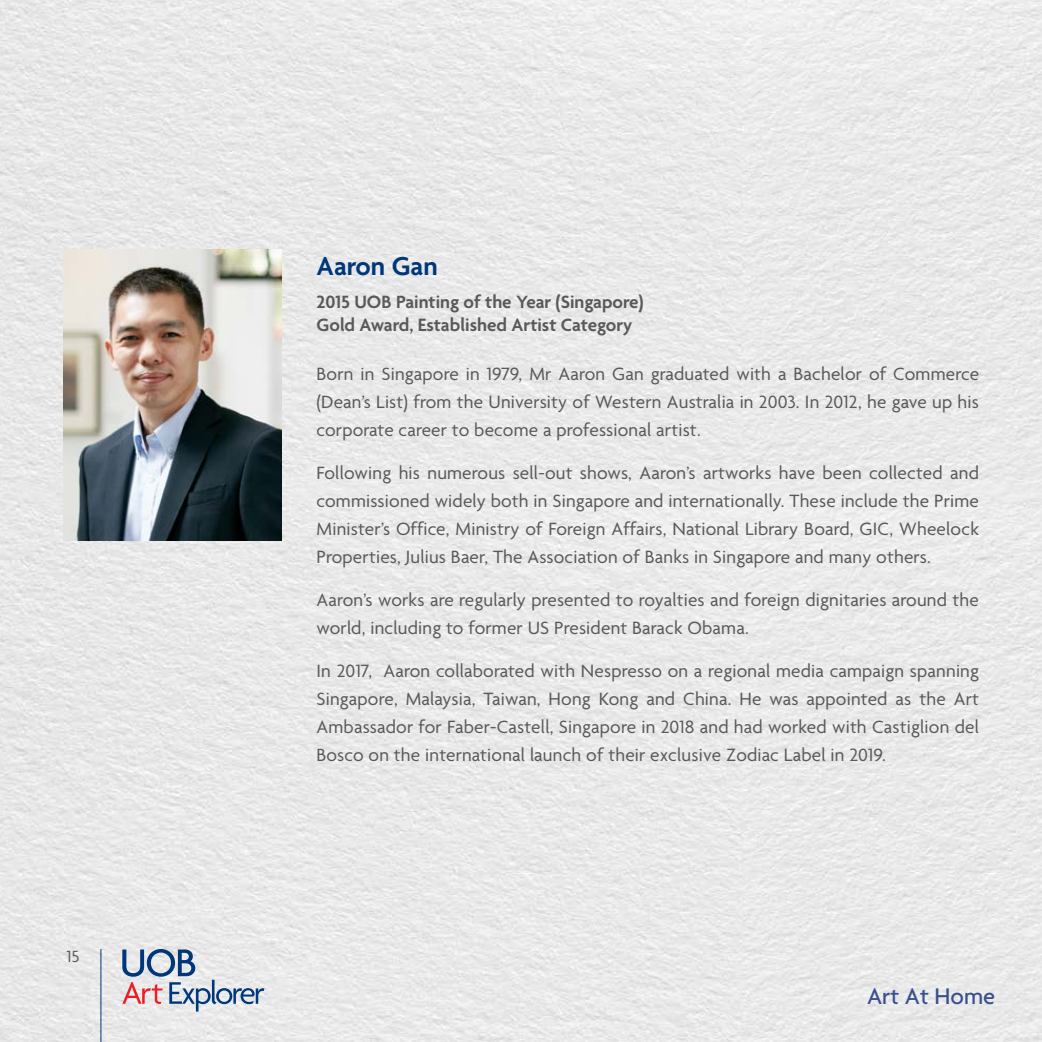
<style>
.page{position:relative;width:1042px;height:1042px;background:#fff}
.page>*{position:absolute;margin:0;border:0;box-sizing:border-box;transform-origin:0 0}
.t1{font:600 28px "Agenda";color:#00377b}
.t2{font:500 24.5px "Agenda";color:#38508e}
.t3{font:19.25px/28px "Agenda";letter-spacing:.01em;color:#58595b;text-align:justify}
.t4{font:600 19.25px/22.8px "Agenda";color:#58595b}
.t5{font:17.5px "Agenda";color:#58595b}
</style>
<div class="page">
<img style="left:0;top:0;width:1042px;height:1042px">
<hr style="left:100px;top:949px;width:1px;height:93px;background:#00377b">
<svg style="left:122px;top:949px;width:142px;height:62px;background:#c0c4d0"></svg>
<img style="left:63px;top:249px;width:219px;height:292px">
<p class="t5" style="left:67px;top:947px;width:14px">15</p>
<h1 class="t1" style="left:316px;top:251px;width:123px">Aaron Gan</h1>
<p class="t4" style="left:316px;top:292px;width:329px">2015 UOB Painting of the Year (Singapore)<br>Gold Award, Established Artist Category</p>
<p class="t3" style="left:316px;top:361px;width:664px">Born in Singapore in 1979, Mr Aaron Gan graduated with a Bachelor of Commerce (Dean’s List) from the University of Western Australia in 2003. In 2012, he gave up his corporate career to become a professional artist.</p>
<p class="t3" style="left:316px;top:460px;width:664px">Following his numerous sell-out shows, Aaron’s artworks have been collected and commissioned widely both in Singapore and internationally. These include the Prime Minister’s Office, Ministry of Foreign Af fairs, National Library Board, GIC, Wheelock Properties, Julius Baer, The Association of Banks in Singapore and many others.</p>
<p class="t3" style="left:316px;top:587px;width:664px">Aaron’s works are regularly presented to royalties and foreign dignitaries around the world, including to former US President Barack Obama.</p>
<p class="t3" style="left:316px;top:658px;width:664px">In 2017, Aaron collaborated with Nespresso on a regional media campaign spanning Singapore, Malaysia, Taiwan, Hong Kong and China. He was appointed as the Art Ambassador for Faber-Castell, Singapore in 2018 and had worked with Castiglion del Bosco on the international launch of their exclusive Zodiac Label in 2019.</p>
<p class="t2" style="left:867px;top:982px;width:130px">Art At Home</p>
</div>
